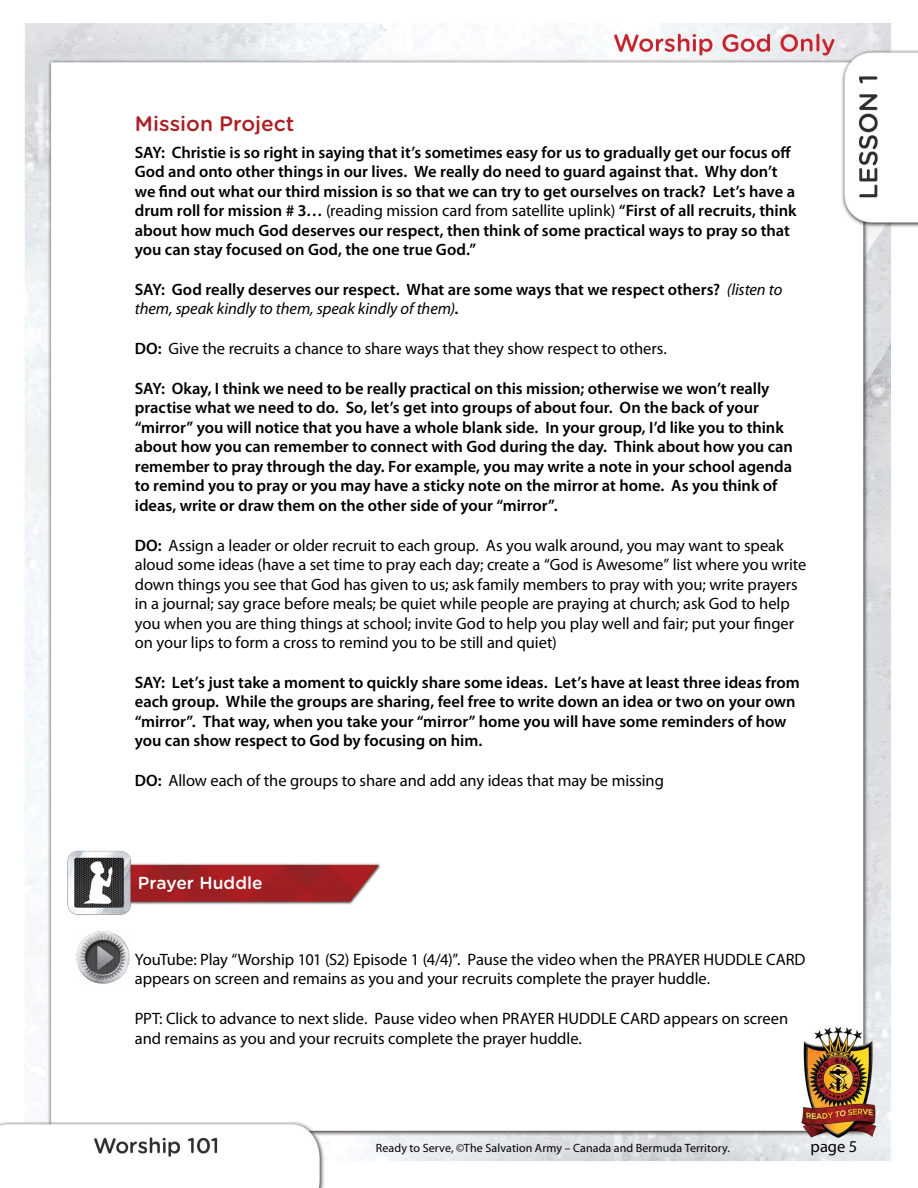
<style>
.page{position:relative;width:918px;height:1188px;background:#fff}
.page>*{position:absolute;margin:0;border:0;box-sizing:border-box;transform-origin:0 0}
.t1{font:500 21px "Gotham Rounded";color:#ab1f23}
.t2{font:500 17.4px "Gotham Rounded";color:#fff}
.t3{font:600 16.5px/19.5px "Myriad Pro";color:#000}
.t4{font:16.5px/19.5px "Myriad Pro";letter-spacing:-.005em;color:#000}
.t5{font:12px "Myriad Pro";letter-spacing:.01em;color:#000}
.s1{font-weight:400}
.s2{font-weight:400;font-style:italic}
.s3{font-weight:600}
</style>
<div class="page">
<img style="left:0;top:23px;width:918px;height:1165px">
<img style="left:134px;top:860px;width:247px;height:45px">
<img style="left:76px;top:929px;width:56px;height:57px">
<img style="left:67px;top:849px;width:67px;height:68px">
<p class="t1" style="left:135px;top:109px;width:161px">Mission Project</p>
<p class="t3" style="left:135px;top:142px;width:663px">SAY: Christie is so right in saying that it’s sometimes easy for us to gradually get our focus off God and onto other things in our lives. We really do need to guard against that. Why don’t we find out what our third mission is so that we can try to get ourselves on track? Let’s have a drum roll for mission # 3… <span class="s1">(reading mission card from satellite uplink)</span> “First of all recruits, think about how much God deserves our respect, then think of some practical ways to pray so that you can stay focused on God, the one true God.”</p>
<p class="t3" style="left:135px;top:279px;width:649px">SAY: God really deserves our respect. What are some ways that we respect others? <span class="s2">(listen to them, speak kindly to them, speak kindly of them)</span>.</p>
<p class="t4" style="left:135px;top:339px;width:534px"><span class="s3">DO:</span> Give the recruits a chance to share ways that they show respect to others.</p>
<p class="t3" style="left:135px;top:378px;width:660px">SAY: Okay, I think we need to be really practical on this mission; otherwise we won’t really practise what we need to do. So, let’s get into groups of about four. On the back of your “mirror” you will notice that you have a whole blank side. In your group, I’d like you to think about how you can remember to connect with God during the day. Think about how you can remember to pray through the day. For example, you may write a note in your school agenda to remind you to pray or you may have a sticky note on the mirror at home. As you think of ideas, write or draw them on the other side of your “mirror”.</p>
<p class="t4" style="left:135px;top:535px;width:673px"><span class="s3">DO:</span> Assign a leader or older recruit to each group. As you walk around, you may want to speak aloud some ideas (have a set time to pray each day; create a “God is Awesome” list where you write down things you see that God has given to us; ask family members to pray with you; write prayers in a journal; say grace before meals; be quiet while people are praying at church; ask God to help you when you are thing things at school; invite God to help you play well and fair; put your finger on your lips to form a cross to remind you to be still and quiet)</p>
<p class="t3" style="left:135px;top:672px;width:666px">SAY: Let’s just take a moment to quickly share some ideas. Let’s have at least three ideas from each group. While the groups are sharing, feel free to write down an idea or two on your own “mirror”. That way, when you take your “mirror” home you will have some reminders of how you can show respect to God by focusing on him.</p>
<p class="t4" style="left:135px;top:771px;width:531px"><span class="s3">DO:</span> Allow each of the groups to share and add any ideas that may be missing</p>
<p class="t2" style="left:138px;top:871px;width:126px">Prayer Huddle</p>
<p class="t4" style="left:135px;top:949px;width:672px">YouTube: Play “Worship 101 (S2) Episode 1 (4/4)”. Pause the video when the PRAYER HUDDLE CARD appears on screen and remains as you and your recruits complete the prayer huddle.</p>
<p class="t4" style="left:135px;top:1009px;width:655px">PPT: Click to advance to next slide. Pause video when PRAYER HUDDLE CARD appears on screen and remains as you and your recruits complete the prayer huddle.</p>
<p class="t5" style="left:376px;top:1141px;width:356px">Ready to Serve, ©The Salvation Army – Canada and Bermuda Territory.</p>
<p class="t4" style="left:811px;top:1136px;width:48px">page 5</p>
</div>
